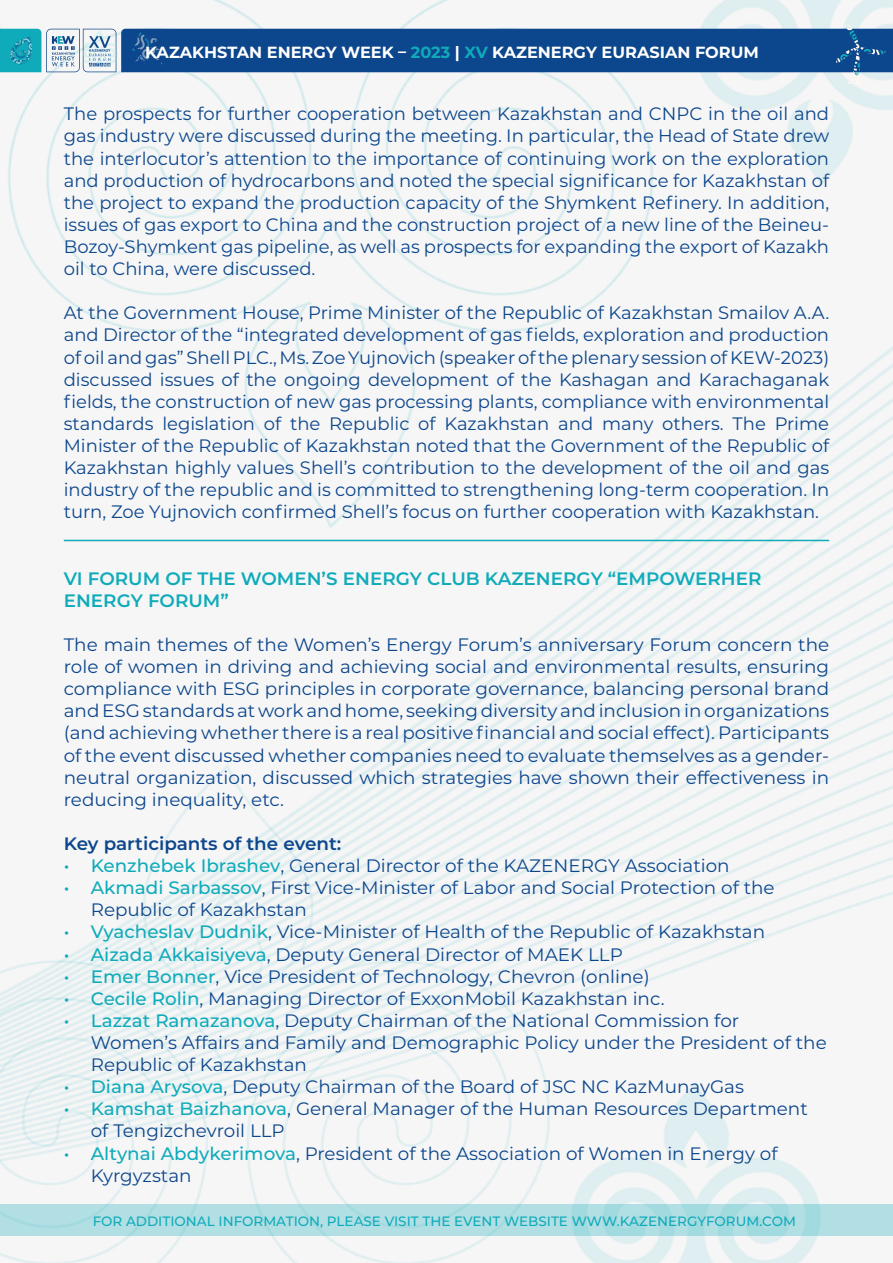
<style>
.page{position:relative;width:893px;height:1263px;background:#fff}
.page>*{position:absolute;margin:0;border:0;box-sizing:border-box;transform-origin:0 0}
.t1{font:18px/22px "Montserrat";color:#0c468c}
.t2{font:600 18px/22px "Montserrat";color:#10abba}
.t3{font:600 18px "Montserrat";color:#0c468c}
.t4{font:700 16.2px "Montserrat";color:#fff}
.t5{font:500 13.5px "Montserrat";color:#10abba}
.s1{color:#10abba}
.s2{font-weight:500;color:#10abba}
</style>
<div class="page">
<img style="left:0;top:0;width:893px;height:1263px">
<svg style="left:0;top:23px;width:893px;height:63px"></svg>
<div style="left:0;top:1204px;width:893px;height:31px;background:linear-gradient(to right,#b1dfe4,#abdde2)"></div>
<hr style="left:64px;top:540px;width:765px;height:1px;background:#10abba">
<p class="t4" style="left:145px;top:41px;width:615px">KAZAKHSTAN ENERGY WEEK – <span class="s1">2023</span> | <span class="s1">XV</span> KAZENERGY EURASIAN FORUM</p>
<p class="t1" style="left:64px;top:102px;width:767px;text-align:justify">The prospects for further cooperation between Kazakhstan and CNPC in the oil and gas industry were discussed during the meeting. In particular, the Head of State drew the interlocutor’s attention to the importance of continuing work on the exploration and production of hydrocarbons and noted the special significance for Kazakhstan of the project to expand the production capacity of the Shymkent Refinery. In addition, issues of gas export to China and the construction project of a new line of the Beineu-Bozoy-Shymkent gas pipeline, as well as prospects for expanding the export of Kazakh oil to China, were discussed.</p>
<p class="t1" style="left:64px;top:301px;width:767px;text-align:justify">At the Government House, Prime Minister of the Republic of Kazakhstan Smailov A.A. and Director of the “integrated development of gas fields, exploration and production of oil and gas” Shell PLC., Ms. Zoe Yujnovich (speaker of the plenary session of KEW-2023) discussed issues of the ongoing development of the Kashagan and Karachaganak fields, the construction of new gas processing plants, compliance with environmental standards legislation of the Republic of Kazakhstan and many others. The Prime Minister of the Republic of Kazakhstan noted that the Government of the Republic of Kazakhstan highly values Shell’s contribution to the development of the oil and gas industry of the republic and is committed to strengthening long-term cooperation. In turn, Zoe Yujnovich confirmed Shell’s focus on further cooperation with Kazakhstan.</p>
<p class="t2" style="left:64px;top:566px;width:699px">VI FORUM OF THE WOMEN’S ENERGY CLUB KAZENERGY “EMPOWERHER<br>ENERGY FORUM”</p>
<p class="t1" style="left:64px;top:633px;width:767px;text-align:justify">The main themes of the Women’s Energy Forum’s anniversary Forum concern the role of women in driving and achieving social and environmental results, ensuring compliance with ESG principles in corporate governance, balancing personal brand and ESG standards at work and home, seeking diversity and inclusion in organizations (and achieving whether there is a real positive financial and social effect). Participants of the event discussed whether companies need to evaluate themselves as a gender&shy;neutral organization, discussed which strategies have shown their effectiveness in reducing inequality, etc.</p>
<p class="t3" style="left:64px;top:831px;width:279px">Key participants of the event:</p>
<p class="t1" style="left:64px;top:854px;width:667px"><span class="s2">• Kenzhebek Ibrashev</span>, General Director of the KAZENERGY Association</p>
<p class="t1" style="left:91px;top:876px;width:685px;text-indent:-27px"><span class="s2">• Akmadi Sarbassov</span>, First Vice-Minister of Labor and Social Protection of the<br>Republic of Kazakhstan</p>
<p class="t1" style="left:64px;top:920px;width:703px"><span class="s2">• Vyacheslav Dudnik</span>, Vice-Minister of Health of the Republic of Kazakhstan</p>
<p class="t1" style="left:64px;top:942px;width:561px"><span class="s2">• Aizada Akkaisiyeva</span>, Deputy General Director of MAEK LLP</p>
<p class="t1" style="left:64px;top:965px;width:587px"><span class="s2">• Emer Bonner</span>, Vice President of Technology, Chevron (online)</p>
<p class="t1" style="left:64px;top:987px;width:602px"><span class="s2">• Cecile Rolin</span>, Managing Director of ExxonMobil Kazakhstan inc.</p>
<p class="t1" style="left:91px;top:1009px;width:737px;text-indent:-27px"><span class="s2">• Lazzat Ramazanova</span>, Deputy Chairman of the National Commission for<br>Women’s Affairs and Family and Demographic Policy under the President of the<br>Republic of Kazakhstan</p>
<p class="t1" style="left:64px;top:1075px;width:682px"><span class="s2">• Diana Arysova</span>, Deputy Chairman of the Board of JSC NC KazMunayGas</p>
<p class="t1" style="left:91px;top:1097px;width:718px;text-indent:-27px"><span class="s2">• Kamshat Baizhanova</span>, General Manager of the Human Resources Department of Tengizchevroil LLP</p>
<p class="t1" style="left:91px;top:1141px;width:688px;text-indent:-27px"><span class="s2">• Altynai Abdykerimova</span>, President of the Association of Women in Energy of<br>Kyrgyzstan</p>
<p class="t5" style="left:93px;top:1212px;width:705px">FOR ADDITIONAL INFORMATION, PLEASE VISIT THE EVENT WEBSITE WWW.KAZENERGYFORUM.COM</p>
</div>
